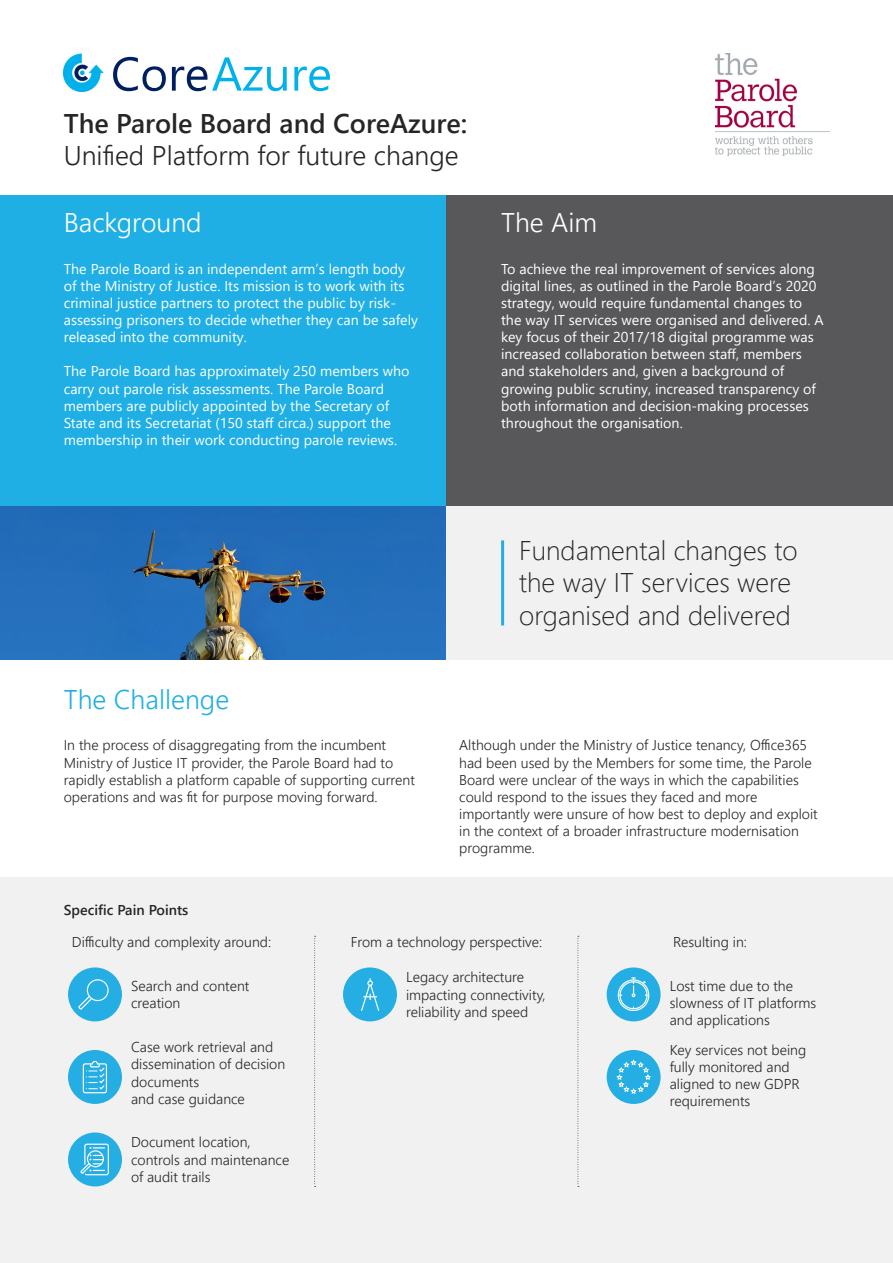
<style>
.page{position:relative;width:893px;height:1263px;background:#fff}
.page>*{position:absolute;margin:0;border:0;box-sizing:border-box;transform-origin:0 0}
.t1{font:300 27px/32.4px "Segoe UI";color:#262626}
.t2{font:300 27px "Segoe UI";color:#262626}
.t3{font:600 27px "Segoe UI";color:#262626}
.t4{font:300 27px "Segoe UI";color:#fff}
.t5{font:300 27px "Segoe UI";color:#1fafe5}
.t6{font:300 14.25px/17.1px "Segoe UI";color:#262626}
.t7{font:14.25px/17.1px "Segoe UI";color:#fff}
.t8{font:600 14.25px "Segoe UI";color:#262626}
</style>
<div class="page">
<div style="left:0;top:877px;width:893px;height:386px;background:#f1f1f2"></div>
<div style="left:446px;top:506px;width:447px;height:154px;background:#f1f1f2"></div>
<div style="left:0;top:196px;width:446px;height:310px;background:#1fafe5"></div>
<div style="left:446px;top:196px;width:447px;height:310px;background:#58585b"></div>
<div style="left:68px;top:967px;width:54px;height:54px;background:#24aee4;border-radius:50%"></div>
<div style="left:87px;top:979px;width:22px;height:22px;border:1px solid #fff;border-radius:50%"></div>
<svg style="left:78px;top:994px;width:15px;height:16px"></svg>
<div style="left:607px;top:967px;width:54px;height:54px;background:#24aee4;border-radius:50%"></div>
<div style="left:618px;top:979px;width:31px;height:32px;border:1px solid #fff;border-radius:50%"></div>
<svg style="left:641px;top:981px;width:5px;height:4px"></svg>
<svg style="left:632px;top:977px;width:3px;height:20px"></svg>
<div style="left:619px;top:981px;width:29px;height:28px;border:1px solid #fff;border-radius:50%"></div>
<div style="left:343px;top:967px;width:54px;height:54px;background:#24aee4;border-radius:50%"></div>
<svg style="left:361px;top:979px;width:19px;height:32px"></svg>
<div style="left:68px;top:1132px;width:54px;height:54px;background:#24aee4;border-radius:50%"></div>
<svg style="left:80px;top:1143px;width:29px;height:33px"></svg>
<div style="left:68px;top:1050px;width:54px;height:54px;background:#24aee4;border-radius:50%"></div>
<svg style="left:82px;top:1060px;width:25px;height:34px"></svg>
<div style="left:607px;top:1050px;width:54px;height:54px;background:#24aee4;border-radius:50%"></div>
<svg style="left:616px;top:1060px;width:35px;height:34px"></svg>
<svg style="left:314px;top:936px;width:2px;height:251px"></svg>
<svg style="left:578px;top:936px;width:1px;height:251px"></svg>
<img style="left:715px;top:54px;width:114px;height:101px">
<img style="left:0;top:506px;width:446px;height:154px">
<hr style="left:501px;top:540px;width:3px;height:85px;background:#1fafe5">
<img style="left:64px;top:54px;width:259px;height:38px">
<img style="left:113px;top:57px;width:94px;height:34px">
<img style="left:212px;top:57px;width:118px;height:34px">
<p class="t3" style="left:64px;top:98px;width:405px">The Parole Board and CoreAzure:</p>
<p class="t2" style="left:64px;top:130px;width:396px">Unified Platform for future change</p>
<p class="t4" style="left:64px;top:197px;width:139px">Background</p>
<p class="t4" style="left:501px;top:197px;width:98px">The Aim</p>
<p class="t7" style="left:64px;top:259px;width:356px">The Parole Board is an independent arm’s length body of the Ministry of Justice. Its mission is to work with its criminal justice partners to protect the public by risk&shy;assessing prisoners to decide whether they can be safely released into the community.</p>
<p class="t7" style="left:64px;top:362px;width:347px">The Parole Board has approximately 250 members who carry out parole risk assessments. The Parole Board members are publicly appointed by the Secretary of State and its Secretariat (150 staff circa.) support the membership in their work conducting parole reviews.</p>
<p class="t5" style="left:64px;top:674px;width:167px">The Challenge</p>
<p class="t7" style="left:501px;top:259px;width:324px">To achieve the real improvement of services along digital lines, as outlined in the Parole Board’s 2020 strategy, would require fundamental changes to the way IT services were organised and delivered. A key focus of their 2017/18 digital programme was increased collaboration between staff, members and stakeholders and, given a background of growing public scrutiny, increased transparency of both information and decision-making processes throughout the organisation.</p>
<p class="t1" style="left:519px;top:532px;width:280px">Fundamental changes to the way IT services were organised and delivered</p>
<p class="t6" style="left:64px;top:735px;width:353px">In the process of disaggregating from the incumbent Ministry of Justice IT provider, the Parole Board had to rapidly establish a platform capable of supporting current operations and was fit for purpose moving forward.</p>
<p class="t6" style="left:459px;top:735px;width:360px">Although under the Ministry of Justice tenancy, Office365 had been used by the Members for some time, the Parole Board were unclear of the ways in which the capabilities could respond to the issues they faced and more importantly were unsure of how best to deploy and exploit in the context of a broader infrastructure modernisation programme.</p>
<p class="t8" style="left:64px;top:897px;width:126px">Specific Pain Points</p>
<p class="t6" style="left:72px;top:932px;width:201px">Difficulty and complexity around:</p>
<p class="t6" style="left:351px;top:932px;width:193px">From a technology perspective:</p>
<p class="t6" style="left:673px;top:932px;width:75px">Resulting in:</p>
<p class="t6" style="left:406px;top:967px;width:141px">Legacy architecture impacting connectivity, reliability and speed</p>
<p class="t6" style="left:131px;top:976px;width:120px">Search and content creation</p>
<p class="t6" style="left:670px;top:976px;width:148px">Lost time due to the slowness of IT platforms and applications</p>
<p class="t6" style="left:131px;top:1037px;width:156px">Case work retrieval and dissemination of decision documents<br>and case guidance</p>
<p class="t6" style="left:670px;top:1039px;width:138px">Key services not being fully monitored and aligned to new GDPR requirements</p>
<p class="t6" style="left:131px;top:1132px;width:160px">Document location, controls and maintenance of audit trails</p>
</div>
